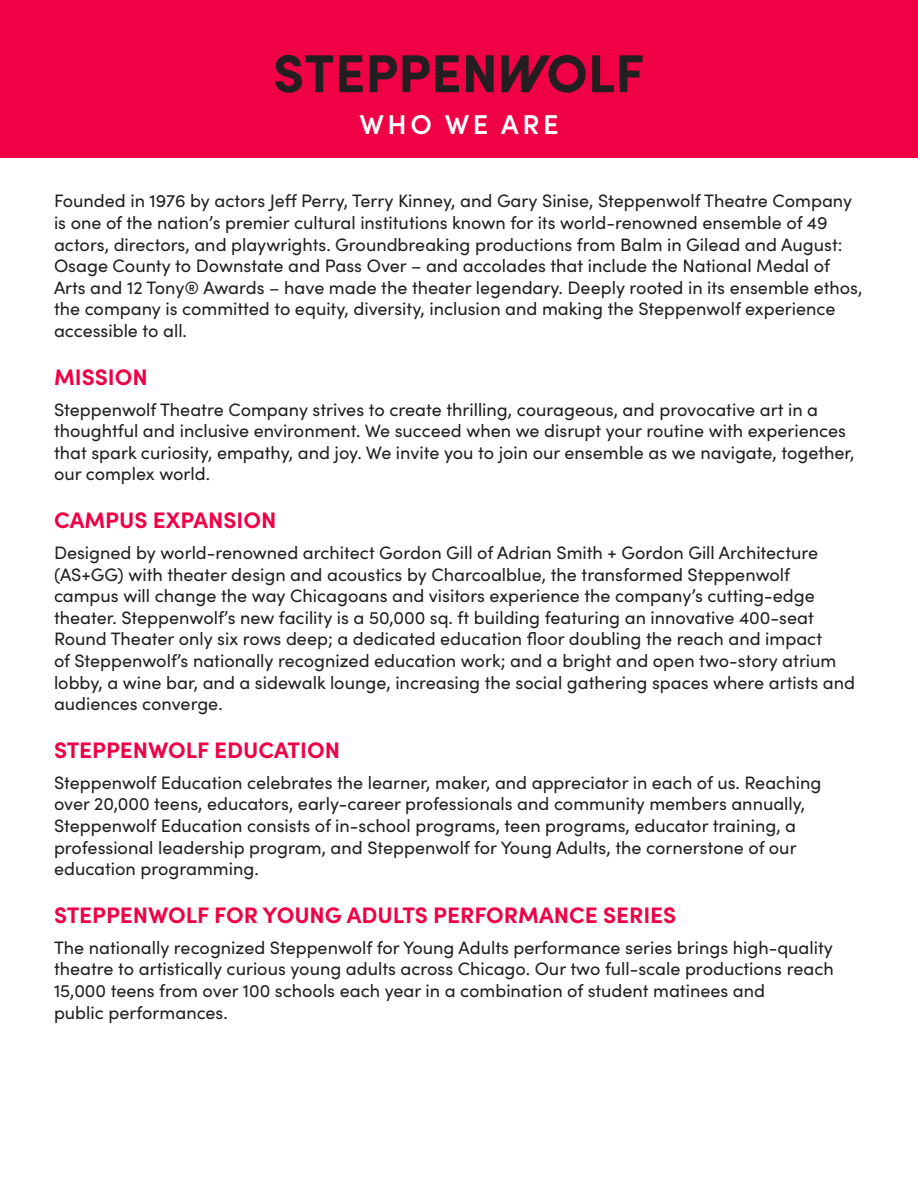
<style>
.page{position:relative;width:918px;height:1188px;background:#fff}
.page>*{position:absolute;margin:0;border:0;box-sizing:border-box;transform-origin:0 0}
.t1{font:600 27.3px "Sofia Pro";letter-spacing:.13em;color:#fff}
.t2{font:700 22.5px "Sofia Pro";color:#f00044}
.t3{font:18px/21.6px "Sofia Pro";color:#231f20}
</style>
<div class="page">
<div style="left:0;top:0;width:918px;height:158px;background:#f00044"></div>
<svg style="left:275px;top:55px;width:58px;height:38px"></svg>
<svg style="left:339px;top:55px;width:24px;height:37px"></svg>
<svg style="left:370px;top:55px;width:27px;height:37px"></svg>
<svg style="left:403px;top:55px;width:56px;height:37px"></svg>
<svg style="left:466px;top:55px;width:28px;height:37px"></svg>
<svg style="left:501px;top:55px;width:85px;height:38px"></svg>
<svg style="left:592px;top:55px;width:51px;height:37px"></svg>
<p class="t1" style="left:359px;top:104px;width:201px">WHO WE ARE</p>
<p class="t3" style="left:54px;top:189px;width:810px">Founded in 1976 by actors Jeff Perry, Terry Kinney, and Gary Sinise, Steppenwolf Theatre Company is one of the nation’s premier cultural institutions known for its world-renowned ensemble of 49 actors, directors, and playwrights. Groundbreaking productions from Balm in Gilead and August:<br>Osage County to Downstate and Pass Over – and accolades that include the National Medal of Arts and 12 Tony® Awards – have made the theater legendary. Deeply rooted in its ensemble ethos, the company is committed to equity, diversity, inclusion and making the Steppenwolf experience accessible to all.</p>
<p class="t2" style="left:54px;top:360px;width:95px">MISSION</p>
<p class="t3" style="left:54px;top:397px;width:802px">Steppenwolf Theatre Company strives to create thrilling, courageous, and provocative art in a thoughtful and inclusive environment. We succeed when we disrupt your routine with experiences that spark curiosity, empathy, and joy. We invite you to join our ensemble as we navigate, together, our complex world.</p>
<p class="t2" style="left:54px;top:503px;width:224px">CAMPUS EXPANSION</p>
<p class="t3" style="left:54px;top:541px;width:803px">Designed by world-renowned architect Gordon Gill of Adrian Smith + Gordon Gill Architecture (AS+GG) with theater design and acoustics by Charcoalblue, the transformed Steppenwolf campus will change the way Chicagoans and visitors experience the company’s cutting-edge theater. Steppenwolf’s new facility is a 50,000 sq. ft building featuring an innovative 400-seat Round Theater only six rows deep; a dedicated education floor doubling the reach and impact<br>of Steppenwolf’s nationally recognized education work; and a bright and open two-story atrium lobby, a wine bar, and a sidewalk lounge, increasing the social gathering spaces where artists and audiences converge.</p>
<p class="t2" style="left:54px;top:733px;width:288px">STEPPENWOLF EDUCATION</p>
<p class="t3" style="left:54px;top:771px;width:769px">Steppenwolf Education celebrates the learner, maker, and appreciator in each of us. Reaching over 20,000 teens, educators, early-career professionals and community members annually, Steppenwolf Education consists of in-school programs, teen programs, educator training, a professional leadership program, and Steppenwolf for Young Adults, the cornerstone of our education programming.</p>
<p class="t2" style="left:54px;top:898px;width:624px">STEPPENWOLF FOR YOUNG ADULTS PERFORMANCE SERIES</p>
<p class="t3" style="left:54px;top:936px;width:781px">The nationally recognized Steppenwolf for Young Adults performance series brings high-quality theatre to artistically curious young adults across Chicago. Our two full-scale productions reach 15,000 teens from over 100 schools each year in a combination of student matinees and<br>public performances.</p>
</div>
